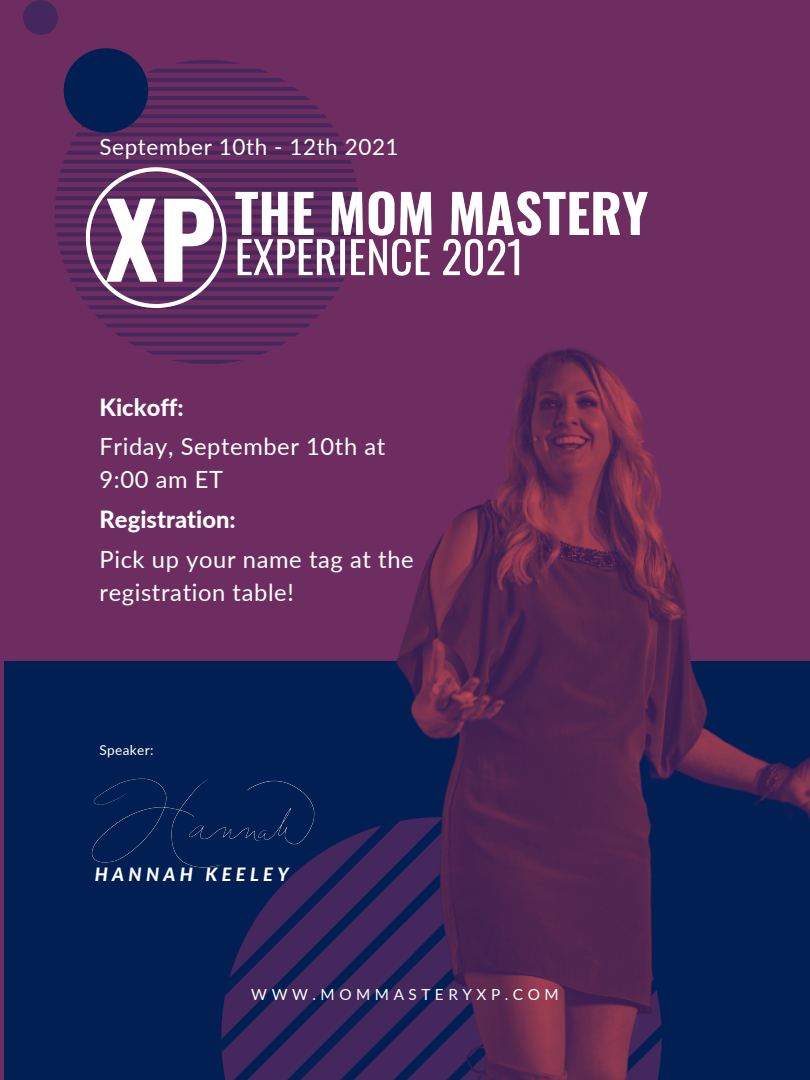
<style>
.page{position:relative;width:810px;height:1080px;background:#6d2d61}
.page>*{position:absolute;margin:0;border:0;box-sizing:border-box;transform-origin:0 0}
.t1{font:23.75px/33.2px "Lato";letter-spacing:.025em;color:#fff}
.t2{font:800 23.75px "Lato";color:#fff}
.t3{font:23.69px/32.6px "Lato";letter-spacing:.025em;color:#fff}
.t4{font:800 23.69px "Lato";color:#fff}
.t5{font:22.5px "Lato";letter-spacing:.025em;color:#fff}
.t6{font:italic 800 18.25px "Lato";letter-spacing:.235em;color:#fff}
.t7{font:15.31px "Lato";letter-spacing:.295em;color:#fff}
.t8{font:13.62px "Lato";letter-spacing:.025em;color:#fff}
</style>
<div class="page">
<div style="left:4px;top:662px;width:806px;height:418px;background:#021f53"></div>
<svg style="left:222px;top:940px;width:22px;height:140px;fill:#44275c"></svg>
<svg style="left:244px;top:915px;width:40px;height:165px;fill:#44275c"></svg>
<svg style="left:58px;top:242px;width:23px;height:3px"></svg>
<svg style="left:56px;top:233px;width:25px;height:3px"></svg>
<svg style="left:60px;top:251px;width:21px;height:46px"></svg>
<svg style="left:138px;top:60px;width:101px;height:8px"></svg>
<svg style="left:71px;top:142px;width:10px;height:3px"></svg>
<svg style="left:55px;top:151px;width:26px;height:76px"></svg>
<svg style="left:75px;top:133px;width:6px;height:3px"></svg>
<div style="left:64px;top:48px;width:84px;height:85px;background:#021f53;border-radius:50%"></div>
<svg style="left:34px;top:0;width:14px;height:2px"></svg>
<img style="left:81px;top:68px;width:567px;height:296px">
<img style="left:284px;top:313px;width:526px;height:767px">
<img style="left:92px;top:730px;width:252px;height:185px">
<p class="t5" style="left:100px;top:132px;width:301px">September 10th - 12th 2021</p>
<p class="t4" style="left:100px;top:393px;width:86px">Kickoff:</p>
<p class="t3" style="left:100px;top:430px;width:287px">Friday, September 10th at<br>9:00 am ET</p>
<p class="t2" style="left:100px;top:505px;width:138px">Registration:</p>
<p class="t1" style="left:100px;top:542px;width:316px">Pick up your name tag at the registration table!</p>
<p class="t8" style="left:100px;top:742px;width:55px">Speaker:</p>
<p class="t6" style="left:95px;top:862px;width:195px">HANNAH KEELEY</p>
<p class="t7" style="left:251px;top:985px;width:309px">WWW.MOMMASTERYXP.COM</p>
</div>
